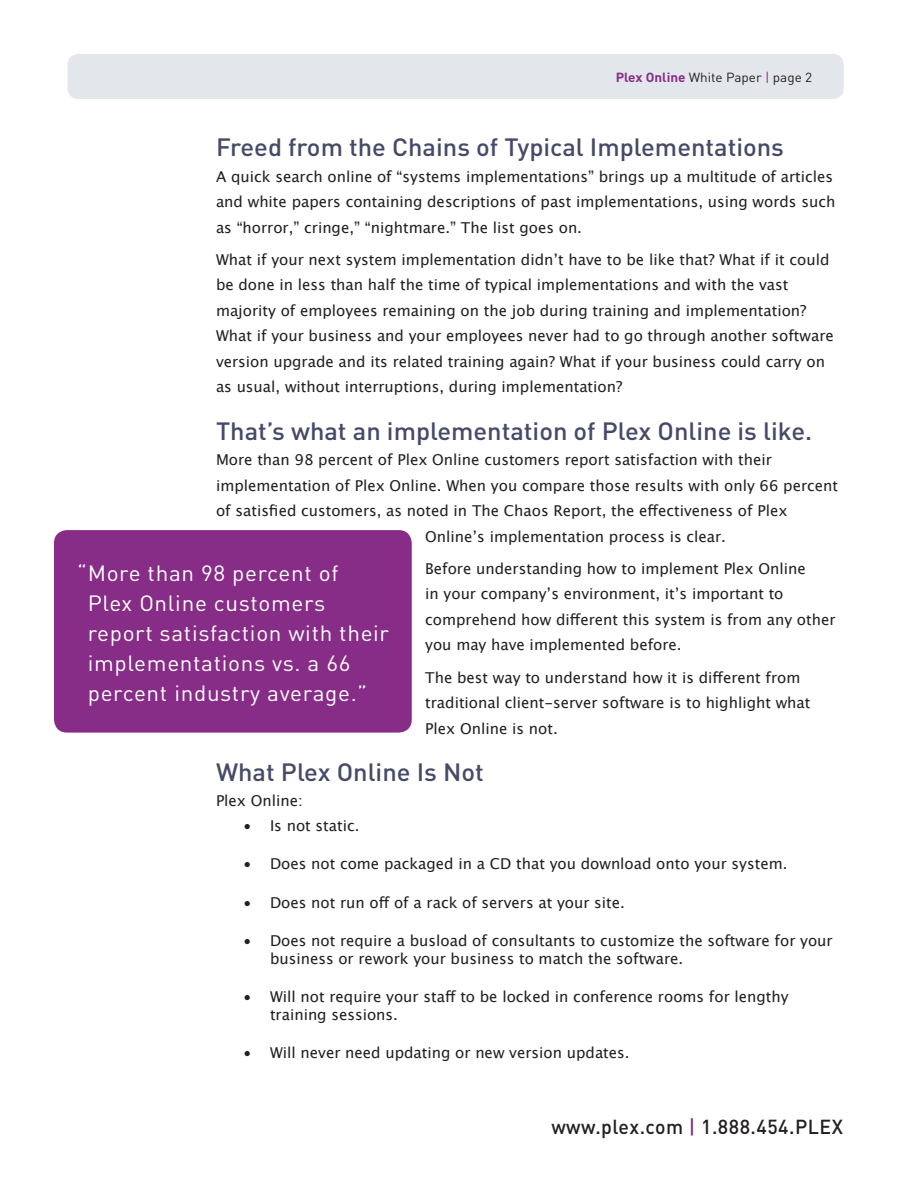
<style>
.page{position:relative;width:918px;height:1188px;background:#fff}
.page>*{position:absolute;margin:0;border:0;box-sizing:border-box;transform-origin:0 0}
.Heading_2{font:500 24.75px "DIN";color:#464a68}
.t1{font:21.9px/30px "DIN";letter-spacing:.03em;color:#fff}
.t2{font:500 20.1px "DIN";letter-spacing:.025em;color:#231f20}
.summarytext{font:15px/25.5px "Lucida Grande";color:#231f20}
.Bullet{font:15px/18px "Lucida Grande";color:#231f20}
.t3{font:13.05px "DIN";color:#231f20}
.s1{font-weight:700;color:#872d87}
.s2{color:#872d87}
</style>
<div class="page">
<div style="left:68px;top:54px;width:776px;height:45px;background:#e3e7eb;border-radius:11px"></div>
<div style="left:54px;top:530px;width:358px;height:203px;background:#872d87;border-radius:13px"></div>
<p class="t3" style="left:616px;top:69px;width:188px"><span class="s1">Plex Online</span> White Paper <span class="s2">|</span> page</p>
<p class="Heading_2" style="left:216px;top:131px;width:570px">Freed from the Chains of Typical Implementations</p>
<p class="summarytext" style="left:216px;top:164px;width:621px">A quick search online of “systems implementations” brings up a multitude of articles and white papers containing descriptions of past implementations, using words such as “horror,” cringe,” “nightmare.” The list goes on.</p>
<p class="summarytext" style="left:216px;top:247px;width:619px">What if your next system implementation didn’t have to be like that? What if it could be done in less than half the time of typical implementations and with the vast majority of employees remaining on the job during training and implementation?<br>What if your business and your employees never had to go through another software version upgrade and its related training again? What if your business could carry on as usual, without interruptions, during implementation?</p>
<p class="Heading_2" style="left:216px;top:415px;width:598px">That’s what an implementation of Plex Online is like.</p>
<p class="summarytext" style="left:216px;top:447px;width:557px">More than 98 percent of Plex Online customers report satisfaction with their</p>
<p class="summarytext" style="left:216px;top:473px;width:624px">implementation of Plex Online. When you compare those results with only 66 percent</p>
<p class="summarytext" style="left:216px;top:498px;width:573px">of satisfied customers, as noted in The Chaos Report, the effectiveness of Plex</p>
<p class="summarytext" style="left:425px;top:524px;width:302px">Online’s implementation process is clear.</p>
<p class="summarytext" style="left:425px;top:556px;width:412px">Before understanding how to implement Plex Online<br>in your company’s environment, it’s important to comprehend how different this system is from any other you may have implemented before.</p>
<p class="summarytext" style="left:425px;top:665px;width:387px">The best way to understand how it is different from traditional client-server software is to highlight what<br>Plex Online is not.</p>
<p class="Heading_2" style="left:216px;top:756px;width:269px">What Plex Online Is Not</p>
<p class="summarytext" style="left:216px;top:788px;width:88px">Plex Online:</p>
<p class="Bullet" style="left:243px;top:817px;width:118px">• Is not static.</p>
<p class="Bullet" style="left:243px;top:855px;width:546px">• Does not come packaged in a CD that you download onto your system.</p>
<p class="Bullet" style="left:243px;top:893px;width:383px">• Does not run off of a rack of servers at your site.</p>
<p class="Bullet" style="left:270px;top:932px;width:564px;text-indent:-27px">• Does not require a busload of consultants to customize the software for your business or rework your business to match the software.</p>
<p class="Bullet" style="left:270px;top:988px;width:520px;text-indent:-27px">• Will not require your staff to be locked in conference rooms for lengthy training sessions.</p>
<p class="Bullet" style="left:243px;top:1044px;width:388px">• Will never need updating or new version updates.</p>
<p class="t1" style="left:88px;top:557px;width:303px;text-indent:-10px">“More than 98 percent of<br>Plex Online customers report satisfaction with their implementations vs. a 66 percent industry average.”</p>
<p class="t2" style="left:551px;top:1114px;width:293px">www.plex.com <span class="s2">|</span> 1.888.454.PLEX</p>
</div>
